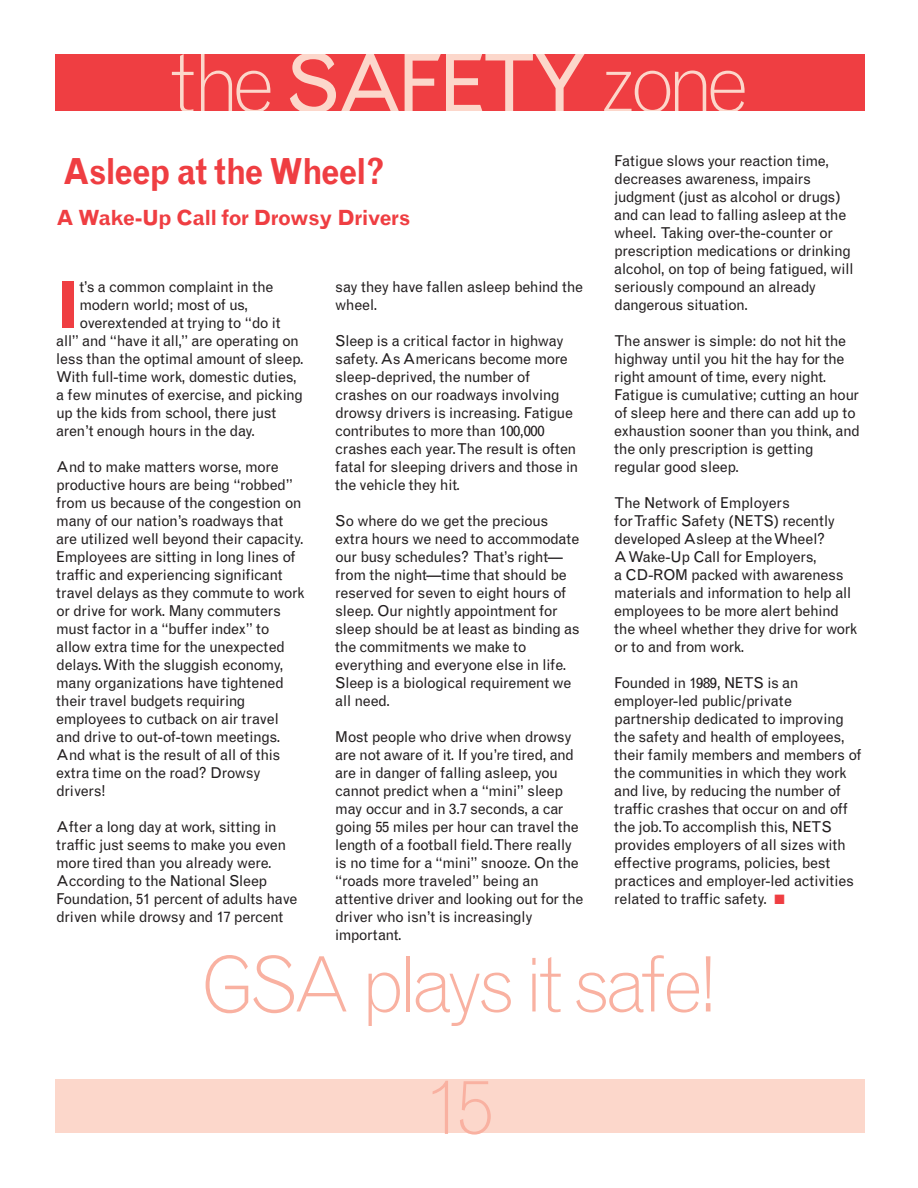
<style>
.page{position:relative;width:918px;height:1188px;background:#fff}
.page>*{position:absolute;margin:0;border:0;box-sizing:border-box;transform-origin:0 0}
.t1{font:300 81px "Grotesque";letter-spacing:-.09em;color:#fcd7cb}
.t2{font:300 76.5px "Grotesque";letter-spacing:-.07em;color:#f9b1a1}
.t3{font:700 64.95px "Grotesque";color:#ef3e42}
.t4{font:700 36px "Grotesque";letter-spacing:-.05em;color:#ef3e42;scale:.9 1}
.t5{font:700 21px "Grotesque";letter-spacing:-.03em;color:#ef3e42}
.t6{font:15px/18px "Grotesque";letter-spacing:-.025em;color:#231f20}
.t7{font:15px "Grotesque";letter-spacing:-.05em;color:#231f20}
.s1{font-weight:400}
.s2{color:#ef3e42}
</style>
<div class="page">
<div style="left:55px;top:1079px;width:810px;height:54px;background:#fcd7cb"></div>
<div style="left:55px;top:50px;width:810px;height:73px;background:#ef3e42"></div>
<div style="left:55px;top:111px;width:810px;height:37px;background:#fff"></div>
<div style="left:55px;top:12px;width:810px;height:41px;background:#fff"></div>
<h1 class="t1" style="left:170px;top:53px;width:580px">the <span class="s1">SAFETY</span> zone</h1>
<h3 class="t4" style="left:62px;top:158px;width:360px">Asleep at the Wheel?</h3>
<h3 class="t5" style="left:56px;top:209px;width:355px">A Wake-Up Call for Drowsy Drivers</h3>
<h3 class="t3" style="left:56px;top:281px;width:26px">I</h3>
<p class="t6" style="left:80px;top:279px;width:195px">t’s a common complaint in the</p>
<p class="t7" style="left:80px;top:299px;width:170px">modern world; most of us,</p>
<p class="t6" style="left:79px;top:315px;width:203px">overextended at trying to “do it</p>
<p class="t6" style="left:56px;top:333px;width:244px">all” and “have it all,” are operating on</p>
<p class="t6" style="left:56px;top:351px;width:249px">less than the optimal amount of sleep.</p>
<p class="t6" style="left:56px;top:369px;width:242px">With full-time work, domestic duties,</p>
<p class="t6" style="left:56px;top:387px;width:248px">a few minutes of exercise, and picking</p>
<p class="t6" style="left:56px;top:405px;width:222px">up the kids from school, there just</p>
<p class="t6" style="left:56px;top:423px;width:201px">aren’t enough hours in the day.</p>
<p class="t6" style="left:56px;top:459px;width:250px">And to make matters worse, more productive hours are being “robbed” from us because of the congestion on many of our nation’s roadways that are utilized well beyond their capacity.<br>Employees are sitting in long lines of traffic and experiencing significant travel delays as they commute to work or drive for work. Many commuters must factor in a “buffer index” to allow extra time for the unexpected delays. With the sluggish economy, many organizations have tightened their travel budgets requiring employees to cutback on air travel and drive to out-of-town meetings.<br>And what is the result of all of this extra time on the road? Drowsy drivers!</p>
<p class="t6" style="left:56px;top:819px;width:243px">After a long day at work, sitting in traffic just seems to make you even more tired than you already were.<br>According to the National Sleep Foundation, 51 percent of adults have driven while drowsy and 17 percent</p>
<p class="t6" style="left:335px;top:279px;width:249px">say they have fallen asleep behind the wheel.</p>
<p class="t6" style="left:335px;top:333px;width:245px">Sleep is a critical factor in highway safety. As Americans become more sleep-deprived, the number of crashes on our roadways involving drowsy drivers is increasing. Fatigue contributes to more than 100,000 crashes each year. The result is often fatal for sleeping drivers and those in the vehicle they hit.</p>
<p class="t6" style="left:335px;top:513px;width:246px">So where do we get the precious extra hours we need to accommodate our busy schedules? That’s right— from the night—time that should be reserved for seven to eight hours of sleep. Our nightly appointment for sleep should be at least as binding as the commitments we make to everything and everyone else in life.<br>Sleep is a biological requirement we all need.</p>
<p class="t6" style="left:335px;top:729px;width:250px">Most people who drive when drowsy are not aware of it. If you’re tired, and are in danger of falling asleep, you cannot predict when a “mini” sleep may occur and in 3.7 seconds, a car going 55 miles per hour can travel the length of a football field. There really is no time for a “mini” snooze. On the “roads more traveled” being an attentive driver and looking out for the driver who isn’t is increasingly important.</p>
<p class="t6" style="left:614px;top:153px;width:241px">Fatigue slows your reaction time, decreases awareness, impairs judgment (just as alcohol or drugs) and can lead to falling asleep at the wheel. Taking over-the-counter or prescription medications or drinking alcohol, on top of being fatigued, will seriously compound an already dangerous situation.</p>
<p class="t6" style="left:614px;top:333px;width:247px">The answer is simple: do not hit the highway until you hit the hay for the right amount of time, every night.<br>Fatigue is cumulative; cutting an hour of sleep here and there can add up to exhaustion sooner than you think, and the only prescription is getting regular good sleep.</p>
<p class="t6" style="left:614px;top:495px;width:245px">The Network of Employers<br>for Traffic Safety (NETS) recently developed Asleep at the Wheel?<br>A Wake-Up Call for Employers,<br>a CD-ROM packed with awareness materials and information to help all employees to be more alert behind the wheel whether they drive for work or to and from work.</p>
<p class="t6" style="left:614px;top:675px;width:249px">Founded in 1989, NETS is an employer-led public/private partnership dedicated to improving the safety and health of employees, their family members and members of the communities in which they work and live, by reducing the number of traffic crashes that occur on and off the job. To accomplish this, NETS provides employers of all sizes with effective programs, policies, best practices and employer-led activities related to traffic safety. <span class="s2">■</span></p>
<h2 class="t2" style="left:201px;top:956px;width:519px">GSA plays it safe!</h2>
<h2 class="t2" style="left:426px;top:1079px;width:69px">15</h2>
</div>
